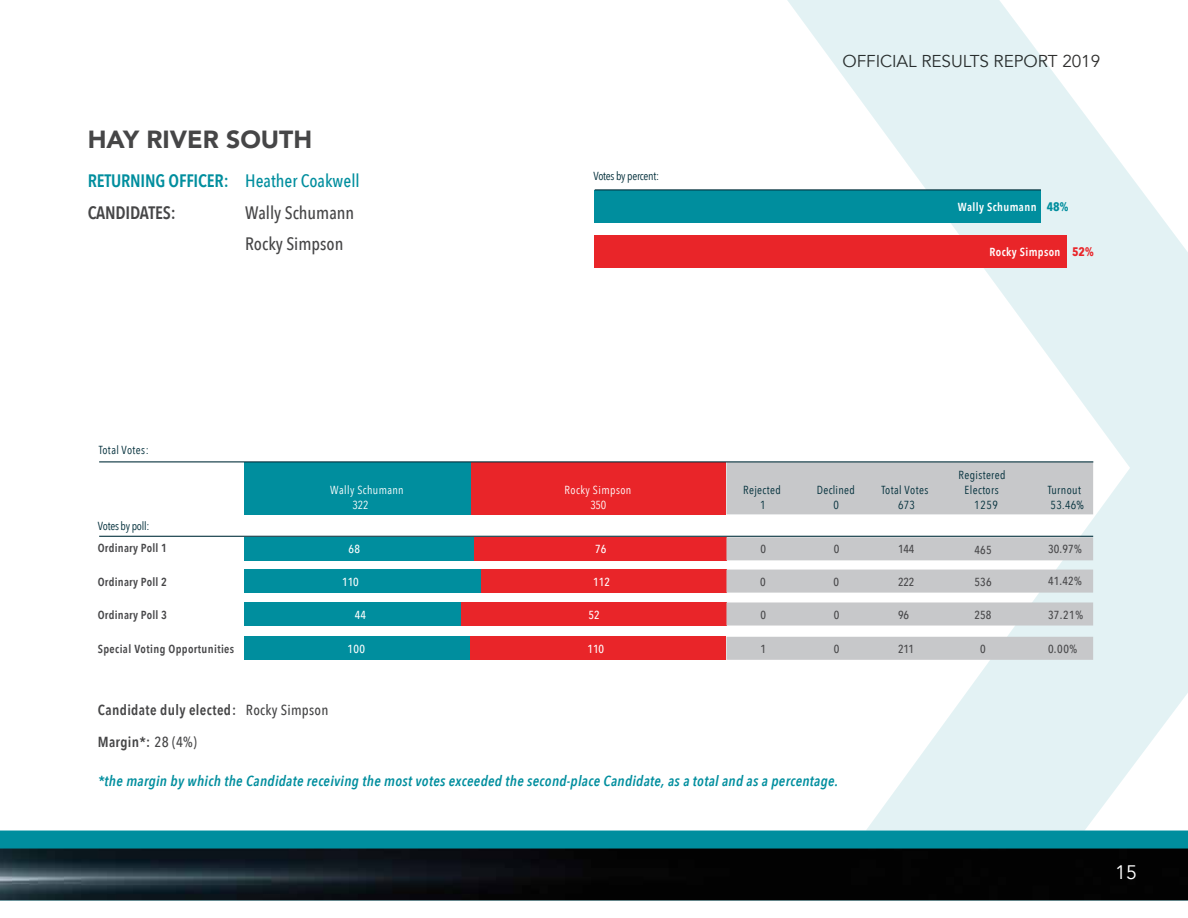
<style>
.page{position:relative;width:1188px;height:918px;background:#fff}
.page>*{position:absolute;margin:0;border:0;box-sizing:border-box;transform-origin:0 0}
.t1{font:900 24.75px "Avenir";color:#464647}
.t2{font:19.5px "Avenir";color:#fff}
.t3{font:600 18px/31.7px "Avenir Next Condensed";letter-spacing:-.01em;color:#008e9e}
.t4{font:500 18px/31.7px "Avenir Next Condensed";color:#464647}
.t5{font:17.1px "Avenir";letter-spacing:-.005em;color:#2f2f2e}
.t6{font:italic 600 14.55px "Avenir Next Condensed";letter-spacing:.02em;color:#008e9e}
.t7{font:600 14.55px "Avenir Next Condensed";letter-spacing:.025em;color:#464647}
.t8{font:700 12.3px "Avenir Next Condensed";color:#008e9e}
.t9{font:11.7px/14.5px "Avenir Next Condensed";letter-spacing:.03em;color:#002e3a;text-align:center}
.t10{font:600 11.7px "Avenir Next Condensed";letter-spacing:.02em;color:#474749}
.t11{font:500 11.7px "Avenir Next Condensed";letter-spacing:.01em;color:#474749}
.t12{font:11.7px/14.5px "Avenir Next Condensed";letter-spacing:.03em;color:#fff;text-align:center}
.t13{font:600 11.7px "Avenir Next Condensed";letter-spacing:.035em;color:#fff}
.t14{font:11.7px "Avenir Next Condensed";letter-spacing:-.025em;color:#002e3a}
.t15{font:500 11.7px "Avenir Next Condensed";color:#fff}
.s1{font-weight:500}
.s2{color:#464647}
.s3{font-weight:700;font-size:12.3px;color:#e92529}
</style>
<div class="page">
<div style="left:0;top:831px;width:1188px;height:18px;background:#008e9e"></div>
<img style="left:0;top:849px;width:1188px;height:51px">
<svg style="left:777px;top:0;width:411px;height:831px"></svg>
<div style="left:471px;top:462px;width:255px;height:52px;background:#e92529"></div>
<div style="left:726px;top:462px;width:367px;height:52px;background:#c7c8ca"></div>
<div style="left:473px;top:537px;width:253px;height:23px;background:#e92429"></div>
<div style="left:726px;top:537px;width:367px;height:23px;background:#c7c8ca"></div>
<div style="left:469px;top:637px;width:257px;height:23px;background:#e92529"></div>
<div style="left:726px;top:637px;width:367px;height:23px;background:#c7c8ca"></div>
<div style="left:461px;top:602px;width:265px;height:24px;background:#e92529"></div>
<svg style="left:726px;top:602px;width:367px;height:24px;background:#c9c9cb"></svg>
<div style="left:481px;top:570px;width:245px;height:23px;background:#e92529"></div>
<div style="left:726px;top:570px;width:367px;height:23px;background:#c7c8ca"></div>
<div style="left:244px;top:462px;width:227px;height:52px;background:#008e9e"></div>
<div style="left:244px;top:537px;width:230px;height:23px;background:#008e9e"></div>
<div style="left:244px;top:637px;width:225px;height:23px;background:#008e9e"></div>
<div style="left:244px;top:602px;width:217px;height:24px;background:#008e9e"></div>
<div style="left:244px;top:570px;width:237px;height:23px;background:#008e9e"></div>
<div style="left:595px;top:190px;width:446px;height:32px;background:#008e9e"></div>
<div style="left:595px;top:235px;width:472px;height:32px;background:#e92529"></div>
<hr style="left:99px;top:461px;width:994px;height:1px;background:#002e3a">
<hr style="left:99px;top:536px;width:994px;height:1px;background:#002e3a">
<hr style="left:595px;top:189px;width:446px;height:1px;background:#002e3a">
<h1 class="t1" style="left:88px;top:119px;width:226px">HAY RIVER SOUTH</h1>
<p class="t3" style="left:88px;top:164px;width:273px">RETURNING OFFICER: <span class="s1">Heather Coakwell<br></span><span class="s2">CANDIDATES:</span></p>
<p class="t4" style="left:245px;top:196px;width:111px">Wally Schumann<br>Rocky Simpson</p>
<p class="t14" style="left:593px;top:166px;width:67px">Votes by percent:</p>
<p class="t5" style="left:843px;top:51px;width:259px">OFFICIAL RESULTS REPORT 2019</p>
<p class="t8" style="left:1047px;top:200px;width:23px">48%</p>
<p class="t13" style="left:958px;top:197px;width:80px">Wally Schumann</p>
<p class="t13" style="left:990px;top:241px;width:106px">Rocky Simpson <span class="s3">52%</span></p>
<p class="t9" style="left:99px;top:442px;width:52px">Total Votes:</p>
<p class="t14" style="left:98px;top:516px;width:53px">Votes by poll:</p>
<p class="t10" style="left:98px;top:538px;width:71px">Ordinary Poll 1</p>
<p class="t10" style="left:98px;top:571px;width:71px">Ordinary Poll 2</p>
<p class="t12" style="left:353px;top:482px;width:53px;text-align:left;text-indent:-22px">Wally Schumann<br>322</p>
<p class="t15" style="left:349px;top:542px;width:13px">68</p>
<p class="t12" style="left:565px;top:482px;width:68px">Rocky Simpson<br>350</p>
<p class="t9" style="left:743px;top:482px;width:39px">Rejected<br>1</p>
<p class="t9" style="left:817px;top:482px;width:40px">Declined<br>0</p>
<p class="t9" style="left:882px;top:482px;width:49px">Total Votes<br>673</p>
<p class="t15" style="left:595px;top:542px;width:13px">76</p>
<p class="t11" style="left:760px;top:542px;width:7px">0</p>
<p class="t11" style="left:834px;top:542px;width:7px">0</p>
<p class="t11" style="left:898px;top:542px;width:18px">144</p>
<p class="t15" style="left:593px;top:574px;width:18px">112</p>
<p class="t15" style="left:342px;top:575px;width:18px">110</p>
<p class="t11" style="left:760px;top:575px;width:7px">0</p>
<p class="t11" style="left:834px;top:575px;width:7px">0</p>
<p class="t11" style="left:898px;top:575px;width:18px">222</p>
<p class="t9" style="left:959px;top:468px;width:48px">Registered</p>
<p class="t9" style="left:965px;top:482px;width:36px">Electors</p>
<p class="t9" style="left:974px;top:497px;width:25px">1259</p>
<p class="t11" style="left:975px;top:542px;width:19px">465</p>
<p class="t11" style="left:975px;top:575px;width:19px">536</p>
<p class="t10" style="left:98px;top:605px;width:71px">Ordinary Poll 3</p>
<p class="t15" style="left:588px;top:607px;width:13px">52</p>
<p class="t11" style="left:760px;top:607px;width:7px">0</p>
<p class="t11" style="left:834px;top:607px;width:7px">0</p>
<p class="t11" style="left:898px;top:607px;width:12px">96</p>
<p class="t11" style="left:975px;top:607px;width:18px">258</p>
<p class="t15" style="left:355px;top:607px;width:13px">44</p>
<p class="t10" style="left:98px;top:639px;width:138px">Special Voting Opportunities</p>
<p class="t7" style="left:98px;top:698px;width:232px">Candidate duly elected: <span class="s1">Rocky Simpson</span></p>
<p class="t7" style="left:98px;top:730px;width:100px">Margin*: <span class="s1">28 (4%)</span></p>
<p class="t15" style="left:347px;top:642px;width:19px">100</p>
<p class="t15" style="left:588px;top:642px;width:18px">110</p>
<p class="t11" style="left:760px;top:642px;width:7px">1</p>
<p class="t11" style="left:834px;top:642px;width:7px">0</p>
<p class="t11" style="left:898px;top:642px;width:17px">211</p>
<p class="t11" style="left:980px;top:642px;width:7px">0</p>
<p class="t6" style="left:98px;top:772px;width:742px">*the margin by which the Candidate receiving the most votes exceeded the second-place Candidate, as a total and as a percentage.</p>
<p class="t9" style="left:1048px;top:482px;width:38px;text-align:left">Turnout<br>53.46%</p>
<p class="t11" style="left:1048px;top:542px;width:35px">30.97%</p>
<p class="t11" style="left:1048px;top:574px;width:35px">41.42%</p>
<p class="t11" style="left:1048px;top:608px;width:36px">37.21%</p>
<p class="t11" style="left:1048px;top:642px;width:31px">0.00%</p>
<h2 class="t2" style="left:1115px;top:860px;width:23px">15</h2>
</div>
